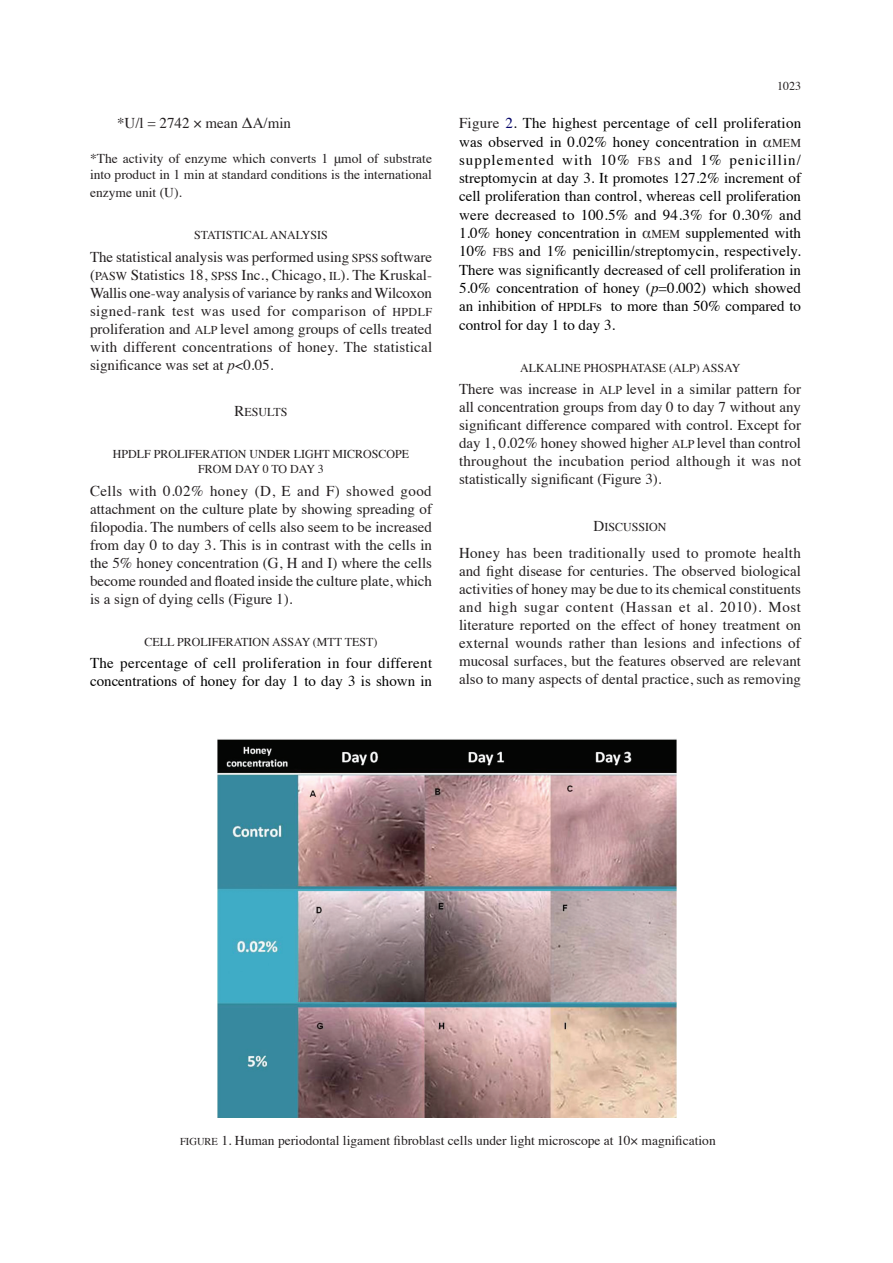
<style>
.page{position:relative;width:893px;height:1263px;background:#fff}
.page>*{position:absolute;margin:0;border:0;box-sizing:border-box;transform-origin:0 0}
.Body_text{font:15px/18px "Times";color:#231f20;text-align:justify}
.Body_text-2{font:15px/18.3px "Times";color:#000;text-align:justify}
.Body_text-3{font:15px/18px "Times";letter-spacing:.02em;color:#000}
.Body_text-4{font:13.5px/16.5px "Times";color:#231f20}
.Subhead_2{font:12px "Times";color:#231f20}
.Subhead_1{font:12px "Times";color:#231f20}
.Body_text-5{font:12px "Times";color:#231f20}
.s1{font-size:12px}
.s2{font-style:italic}
.s3{font-size:15px}
.s4{color:#231f20}
.s5{color:#006}
.s6{font-size:12px;color:#231f20}
.s7{font-size:10.5px}
</style>
<div class="page">
<img style="left:217px;top:739px;width:460px;height:379px">
<p class="Body_text" style="left:117px;top:113px;width:175px">*U/l = 2742 × mean ΔA/min</p>
<p class="Body_text-4" style="left:90px;top:149px;width:344px">*The activity of enzyme which converts 1 μmol of substrate into product in 1 min at standard conditions is the international</p>
<p class="Body_text-4" style="left:90px;top:183px;width:93px">enzyme unit (U).</p>
<p class="Subhead_2" style="left:194px;top:224px;width:135px">STATISTICAL ANALYSIS</p>
<p class="Body_text" style="left:90px;top:246px;width:344px">The statistical analysis was performed using <span class="s1">SPSS</span> software (<span class="s1">PASW</span> Statistics 18, <span class="s1">SPSS</span> Inc., Chicago, <span class="s1">IL</span>). The Kruskal-Wallis one-way analysis of variance by ranks and Wilcoxon signed-rank test was used for comparison of <span class="s1">HPDLF </span>proliferation and <span class="s1">ALP</span> level among groups of cells treated with different concentrations of honey. The statistical significance was set at <span class="s2">p</span>&lt;0.05.</p>
<p class="Subhead_1" style="left:235px;top:401px;width:54px"><span class="s3">R</span>ESULTS</p>
<p class="Subhead_2" style="left:113px;top:443px;width:298px">HPDLF PROLIFERATION UNDER LIGHT MICROSCOPE</p>
<p class="Subhead_2" style="left:198px;top:458px;width:127px">FROM DAY 0 TO DAY 3</p>
<p class="Body_text" style="left:90px;top:480px;width:344px">Cells with 0.02% honey (D, E and F) showed good attachment on the culture plate by showing spreading of filopodia. The numbers of cells also seem to be increased from day 0 to day 3. This is in contrast with the cells in the 5% honey concentration (G, H and I) where the cells become rounded and floated inside the culture plate, which is a sign of dying cells (Figure 1).</p>
<p class="Subhead_2" style="left:145px;top:630px;width:234px">CELL PROLIFERATION ASSAY (MTT TEST)</p>
<p class="Body_text-3" style="left:90px;top:653px;width:344px">The percentage of cell proliferation in four different concentrations of honey for day 1 to day 3 is shown in</p>
<p class="Body_text-5" style="left:777px;top:75px;width:25px">1023</p>
<p class="Body_text-2" style="left:459px;top:113px;width:344px"><span class="s4">Figure</span> <span class="s5">2</span>. The highest percentage of cell proliferation was observed in 0.02% honey concentration in <span class="s4">α</span><span class="s6">MEM </span>supplemented with 10% <span class="s6">FBS</span> and 1% penicillin/ streptomycin at day 3. It promotes 127.2% increment of cell proliferation than control, whereas cell proliferation were decreased to 100.5% and 94.3% for 0.30% and 1.0% honey concentration in <span class="s4">α</span><span class="s6">MEM</span> supplemented with 10% <span class="s6">FBS</span> and 1% penicillin/streptomycin, respectively.<br>There was significantly decreased of cell proliferation in 5.0% concentration of honey (<span class="s2">p</span>=0.002) which showed an inhibition of <span class="s1">HPDLF</span>s to more than 50% compared to control for day 1 to day 3.</p>
<p class="Subhead_2" style="left:520px;top:356px;width:222px">ALKALINE PHOSPHATASE (ALP) ASSAY</p>
<p class="Body_text" style="left:459px;top:379px;width:344px">There was increase in <span class="s1">ALP</span> level in a similar pattern for all concentration groups from day 0 to day 7 without any significant difference compared with control. Except for day 1, 0.02% honey showed higher <span class="s1">ALP</span> level than control throughout the incubation period although it was not statistically significant (Figure 3).</p>
<p class="Subhead_1" style="left:594px;top:515px;width:74px"><span class="s3">D</span>ISCUSSION</p>
<p class="Body_text" style="left:459px;top:542px;width:344px">Honey has been traditionally used to promote health and fight disease for centuries. The observed biological activities of honey may be due to its chemical constituents and high sugar content (Hassan et al. 2010). Most literature reported on the effect of honey treatment on external wounds rather than lesions and infections of mucosal surfaces, but the features observed are relevant also to many aspects of dental practice, such as removing</p>
<p class="Body_text-4" style="left:180px;top:1131px;width:537px"><span class="s7">FIGURE</span> 1. Human periodontal ligament fibroblast cells under light microscope at 10× magnification</p>
</div>
